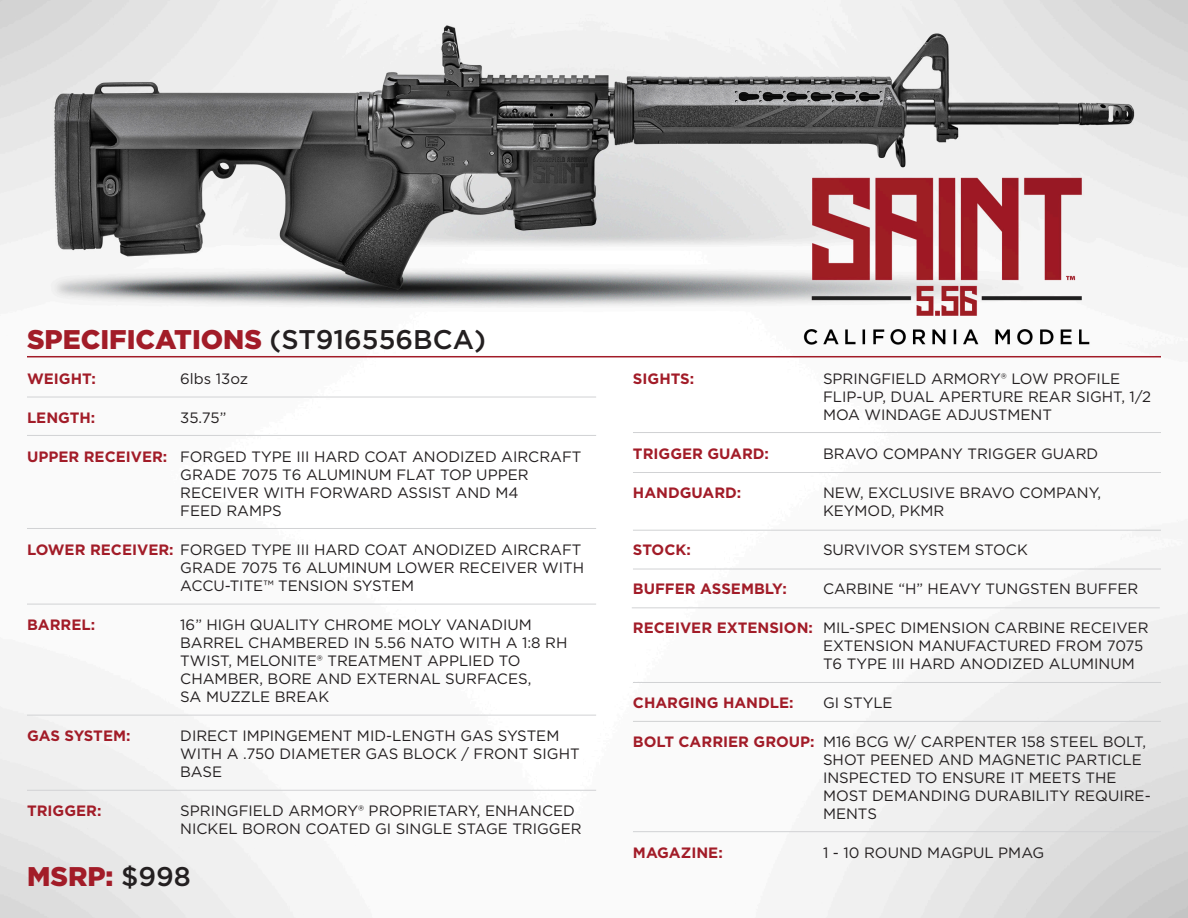
<style>
.page{position:relative;width:1188px;height:918px;background:#fff}
.page>*{position:absolute;margin:0;border:0;box-sizing:border-box;transform-origin:0 0}
.t1{font:900 27px "Gotham";color:#a21c28}
.t2{font:15px/18px "Gotham";color:#231f20}
.t3{font:700 15px "Gotham";color:#a21c28}
.s1{font-weight:500;color:#231f20}
.s2{font-weight:700;color:#a21c28}
</style>
<div class="page">
<img style="left:0;top:0;width:1188px;height:918px">
<hr style="left:27px;top:356px;width:1134px;height:1px;background:#a21c28">
<hr style="left:27px;top:397px;width:569px;height:1px;background:#d1d2d4">
<hr style="left:633px;top:432px;width:528px;height:1px;background:#d1d2d4">
<hr style="left:27px;top:435px;width:569px;height:1px;background:#d1d2d4">
<hr style="left:633px;top:831px;width:528px;height:1px;background:#d1d2d4">
<hr style="left:633px;top:472px;width:528px;height:1px;background:#d1d2d4">
<hr style="left:633px;top:530px;width:528px;height:1px;background:#d1d2d4">
<hr style="left:633px;top:569px;width:528px;height:1px;background:#d1d2d4">
<hr style="left:632px;top:607px;width:528px;height:1px;background:#d1d2d4">
<hr style="left:633px;top:682px;width:528px;height:1px;background:#d1d2d4">
<hr style="left:633px;top:721px;width:528px;height:1px;background:#d1d2d4">
<hr style="left:27px;top:528px;width:569px;height:1px;background:#d1d2d4">
<hr style="left:27px;top:604px;width:569px;height:1px;background:#d1d2d4">
<hr style="left:27px;top:715px;width:569px;height:1px;background:#d1d2d4">
<hr style="left:27px;top:790px;width:569px;height:1px;background:#d1d2d4">
<h1 class="t1" style="left:27px;top:321px;width:460px">SPECIFICATIONS <span class="s1">(ST916556BCA)</span></h1>
<p class="t3" style="left:27px;top:368px;width:71px">WEIGHT:</p>
<p class="t3" style="left:27px;top:407px;width:70px">LENGTH:</p>
<p class="t3" style="left:27px;top:446px;width:142px">UPPER RECEIVER:</p>
<p class="t2" style="left:180px;top:369px;width:69px">6lbs 13oz</p>
<p class="t2" style="left:180px;top:408px;width:48px">35.75”</p>
<p class="t2" style="left:180px;top:447px;width:403px">FORGED TYPE III HARD COAT ANODIZED AIRCRAFT<br>GRADE 7075 T6 ALUMINUM FLAT TOP UPPER<br>RECEIVER WITH FORWARD ASSIST AND M4<br>FEED RAMPS</p>
<p class="t2" style="left:27px;top:540px;width:556px"><span class="s2">LOWER RECEIVER:</span> FORGED TYPE III HARD COAT ANODIZED AIRCRAFT</p>
<p class="t3" style="left:27px;top:614px;width:70px">BARREL:</p>
<p class="t3" style="left:27px;top:725px;width:105px">GAS SYSTEM:</p>
<p class="t3" style="left:27px;top:800px;width:76px">TRIGGER:</p>
<p class="t2" style="left:180px;top:558px;width:405px">GRADE 7075 T6 ALUMINUM LOWER RECEIVER WITH<br>ACCU-TITE™ TENSION SYSTEM</p>
<p class="t2" style="left:180px;top:615px;width:389px">16” HIGH QUALITY CHROME MOLY VANADIUM BARREL CHAMBERED IN 5.56 NATO WITH A 1:8 RH TWIST, MELONITE® TREATMENT APPLIED TO CHAMBER, BORE AND EXTERNAL SURFACES,<br>SA MUZZLE BREAK</p>
<p class="t2" style="left:180px;top:726px;width:401px">DIRECT IMPINGEMENT MID-LENGTH GAS SYSTEM<br>WITH A .750 DIAMETER GAS BLOCK / FRONT SIGHT<br>BASE</p>
<p class="t2" style="left:180px;top:801px;width:403px">SPRINGFIELD ARMORY® PROPRIETARY, ENHANCED<br>NICKEL BORON COATED GI SINGLE STAGE TRIGGER</p>
<h1 class="t1" style="left:27px;top:858px;width:165px">MSRP: <span class="s1">$998</span></h1>
<p class="t3" style="left:633px;top:368px;width:63px">SIGHTS:</p>
<p class="t3" style="left:633px;top:443px;width:138px">TRIGGER GUARD:</p>
<p class="t3" style="left:633px;top:482px;width:110px">HANDGUARD:</p>
<p class="t3" style="left:633px;top:539px;width:59px">STOCK:</p>
<p class="t3" style="left:633px;top:578px;width:155px">BUFFER ASSEMBLY:</p>
<p class="t3" style="left:633px;top:617px;width:182px">RECEIVER EXTENSION:</p>
<p class="t3" style="left:633px;top:692px;width:162px">CHARGING HANDLE:</p>
<p class="t3" style="left:633px;top:731px;width:183px">BOLT CARRIER GROUP:</p>
<p class="t3" style="left:633px;top:842px;width:91px">MAGAZINE:</p>
<p class="t2" style="left:823px;top:369px;width:330px">SPRINGFIELD ARMORY® LOW PROFILE<br>FLIP-UP, DUAL APERTURE REAR SIGHT, 1/2<br>MOA WINDAGE ADJUSTMENT</p>
<p class="t2" style="left:823px;top:444px;width:277px">BRAVO COMPANY TRIGGER GUARD</p>
<p class="t2" style="left:823px;top:483px;width:280px">NEW, EXCLUSIVE BRAVO COMPANY,<br>KEYMOD, PKMR</p>
<p class="t2" style="left:823px;top:540px;width:206px">SURVIVOR SYSTEM STOCK</p>
<p class="t2" style="left:823px;top:579px;width:317px">CARBINE “H” HEAVY TUNGSTEN BUFFER</p>
<p class="t2" style="left:823px;top:618px;width:327px">MIL-SPEC DIMENSION CARBINE RECEIVER<br>EXTENSION MANUFACTURED FROM 7075<br>T6 TYPE III HARD ANODIZED ALUMINUM</p>
<p class="t2" style="left:823px;top:693px;width:71px">GI STYLE</p>
<p class="t2" style="left:823px;top:732px;width:329px">M16 BCG W/ CARPENTER 158 STEEL BOLT,<br>SHOT PEENED AND MAGNETIC PARTICLE<br>INSPECTED TO ENSURE IT MEETS THE<br>MOST DEMANDING DURABILITY REQUIRE-<br>MENTS</p>
<p class="t2" style="left:823px;top:843px;width:223px">1 - 10 ROUND MAGPUL PMAG</p>
</div>
